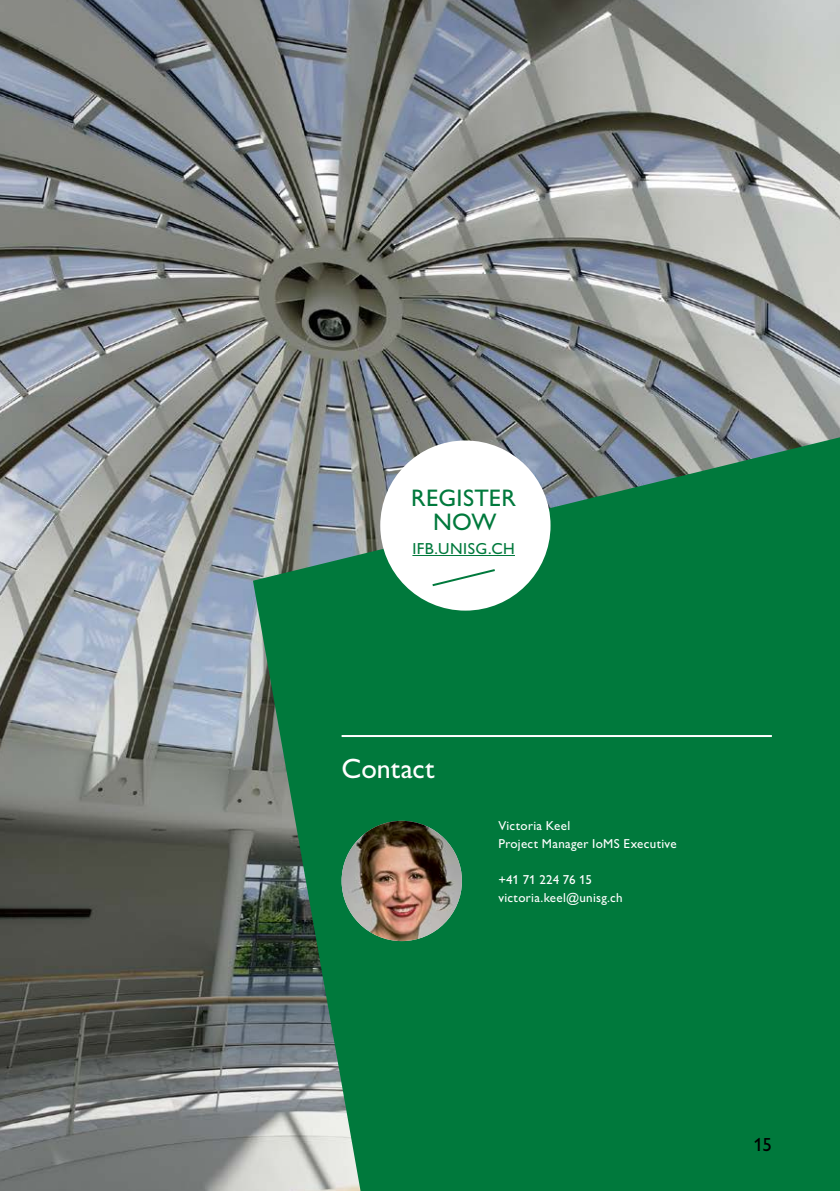
<style>
.page{position:relative;width:840px;height:1191px;background:#fff}
.page>*{position:absolute;margin:0;border:0;box-sizing:border-box;transform-origin:0 0}
.t1{font:500 28px "Gill Sans MT Pro";color:#fff}
.t2{font:500 24px/24px "Gill Sans MT Pro";letter-spacing:.01em;color:#00793c;text-align:center}
.t3{font:500 19px "Gill Sans MT Pro";color:#000}
.t4{font:500 16px "Gill Sans MT Pro";letter-spacing:.03em;color:#00793c}
.t5{font:500 13px/18px "Gill Sans MT Pro";letter-spacing:.025em;color:#fff}
</style>
<div class="page">
<img style="left:0;top:0;width:839px;height:1191px">
<svg style="left:253px;top:437px;width:586px;height:754px;background:#147c49"></svg>
<div style="left:380px;top:440px;width:170px;height:170px;background:#fff;border-radius:50%"></div>
<hr style="left:412px;top:555px;width:102px;height:1px;background:#00793c">
<svg style="left:432px;top:569px;width:63px;height:18px"></svg>
<hr style="left:341px;top:735px;width:430px;height:2px;background:#fff">
<img style="left:341px;top:821px;width:120px;height:120px;border-radius:60px">
<h2 class="t2" style="left:411px;top:485px;width:106px">REGISTER<br>NOW</h2>
<p class="t4" style="left:412px;top:539px;width:104px">IFB.UNISG.CH</p>
<h1 class="t1" style="left:341px;top:752px;width:95px">Contact</h1>
<p class="t5" style="left:498px;top:816px;width:180px">Victoria Keel<br>Project Manager IoMS Executive</p>
<p class="t5" style="left:498px;top:870px;width:126px">+41 71 224 76 15 victoria.keel@unisg.ch</p>
<h3 class="t3" style="left:753px;top:1133px;width:20px">15</h3>
</div>
